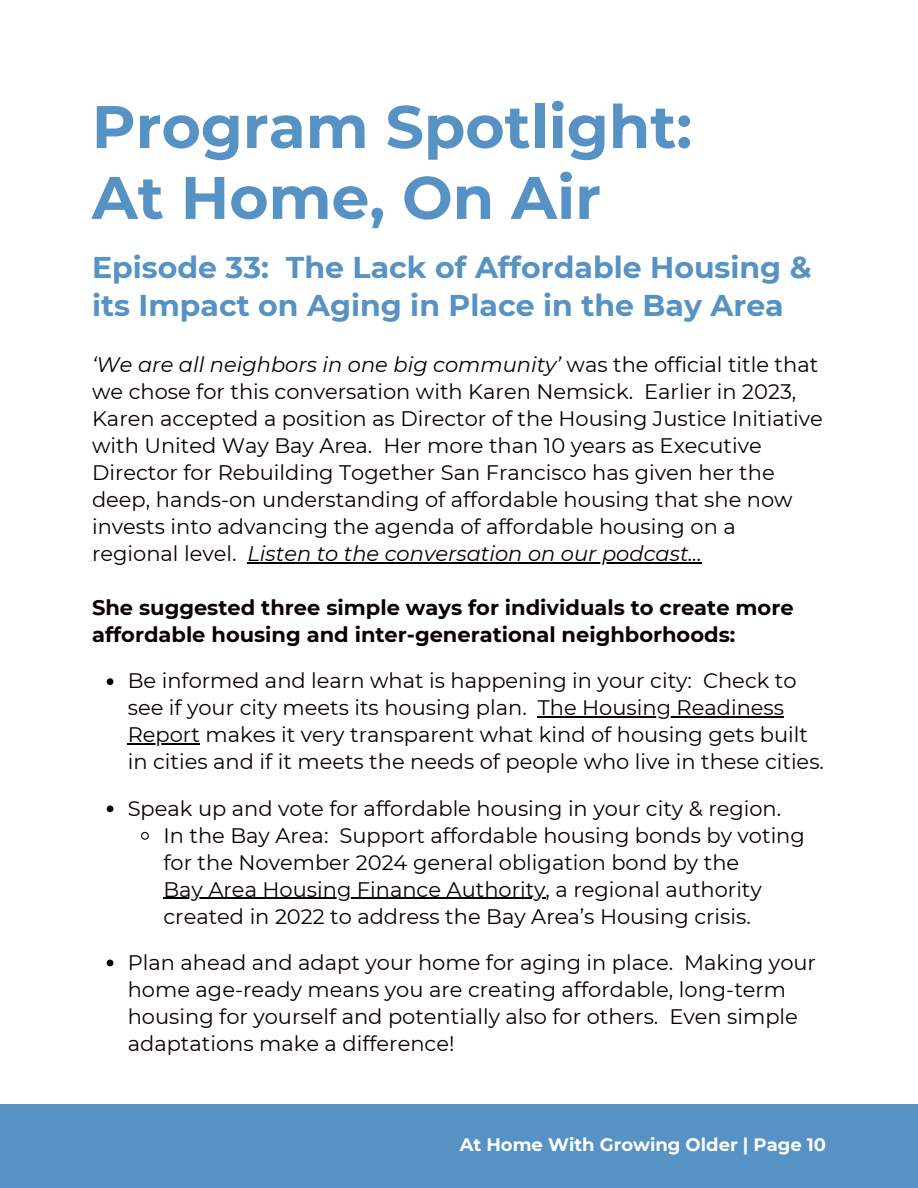
<style>
.page{position:relative;width:918px;height:1188px;background:#fff}
.page>*{position:absolute;margin:0;border:0;box-sizing:border-box;transform-origin:0 0}
.t1{font:700 60px/70.8px "Montserrat";color:#5692c4}
.t2{font:700 30px/38.2px "Montserrat";color:#5692c4}
.t3{font:21px/27px "Montserrat";color:#090000}
.t4{font:700 21px/27px "Montserrat";color:#090000}
.t5{font:700 18px "Montserrat";color:#fff}
.s1{font-style:italic;color:#000}
.s2{font-style:italic}
</style>
<div class="page">
<div style="left:0;top:1104px;width:918px;height:84px;background:#5692c4"></div>
<hr style="left:248px;top:562px;width:454px;height:2px;background:#090000">
<svg style="left:107px;top:678px;width:6px;height:7px"></svg>
<hr style="left:538px;top:717px;width:246px;height:1px;background:#090000">
<hr style="left:128px;top:744px;width:72px;height:1px;background:#090000">
<svg style="left:107px;top:805px;width:6px;height:7px"></svg>
<svg style="left:141px;top:831px;width:8px;height:9px"></svg>
<hr style="left:163px;top:898px;width:383px;height:1px;background:#090000">
<svg style="left:107px;top:960px;width:6px;height:6px"></svg>
<h1 class="t1" style="left:92px;top:91px;width:602px">Program Spotlight:<br>At Home, On Air</h1>
<h2 class="t2" style="left:92px;top:248px;width:721px">Episode 33: The Lack of Affordable Housing &amp; its Impact on Aging in Place in the Bay Area</h2>
<p class="t3" style="left:92px;top:351px;width:732px"><span class="s1">‘</span><span class="s2">We ar</span><span class="s1">e</span> <span class="s2">all neighbors in one big community’</span> was the official title that we chose for this conversation with Karen Nemsick. Earlier in 2023, Karen accepted a position as Director of the Housing Justice Initiative with United Way Bay Area. Her more than 10 years as Executive Director for Rebuilding Together San Francisco has given her the deep, hands-on understanding of affordable housing that she now invests into advancing the agenda of affordable housing on a regional level. <span class="s2">Listen to the conversation on our podcast...</span></p>
<p class="t4" style="left:92px;top:594px;width:703px">She suggested three simple ways for individuals to create more affordable housing and inter-generational neighborhoods:</p>
<p class="t3" style="left:128px;top:667px;width:698px">Be informed and learn what is happening in your city: Check to see if your city meets its housing plan. The Housing Readiness Report makes it very transparent what kind of housing gets built in cities and if it meets the needs of people who live in these cities.</p>
<p class="t3" style="left:163px;top:795px;width:643px;text-indent:-36px">Speak up and vote for affordable housing in your city &amp; region.<br>In the Bay Area: Support affordable housing bonds by voting for the November 2024 general obligation bond by the<br>Bay Area Housing Finance Authority, a regional authority created in 2022 to address the Bay Area’s Housing crisis.</p>
<p class="t3" style="left:128px;top:949px;width:690px">Plan ahead and adapt your home for aging in place. Making your home age-ready means you are creating affordable, long-term housing for yourself and potentially also for others. Even simple adaptations make a difference!</p>
<p class="t5" style="left:460px;top:1133px;width:368px">At Home With Growing Older | Page 10</p>
</div>
